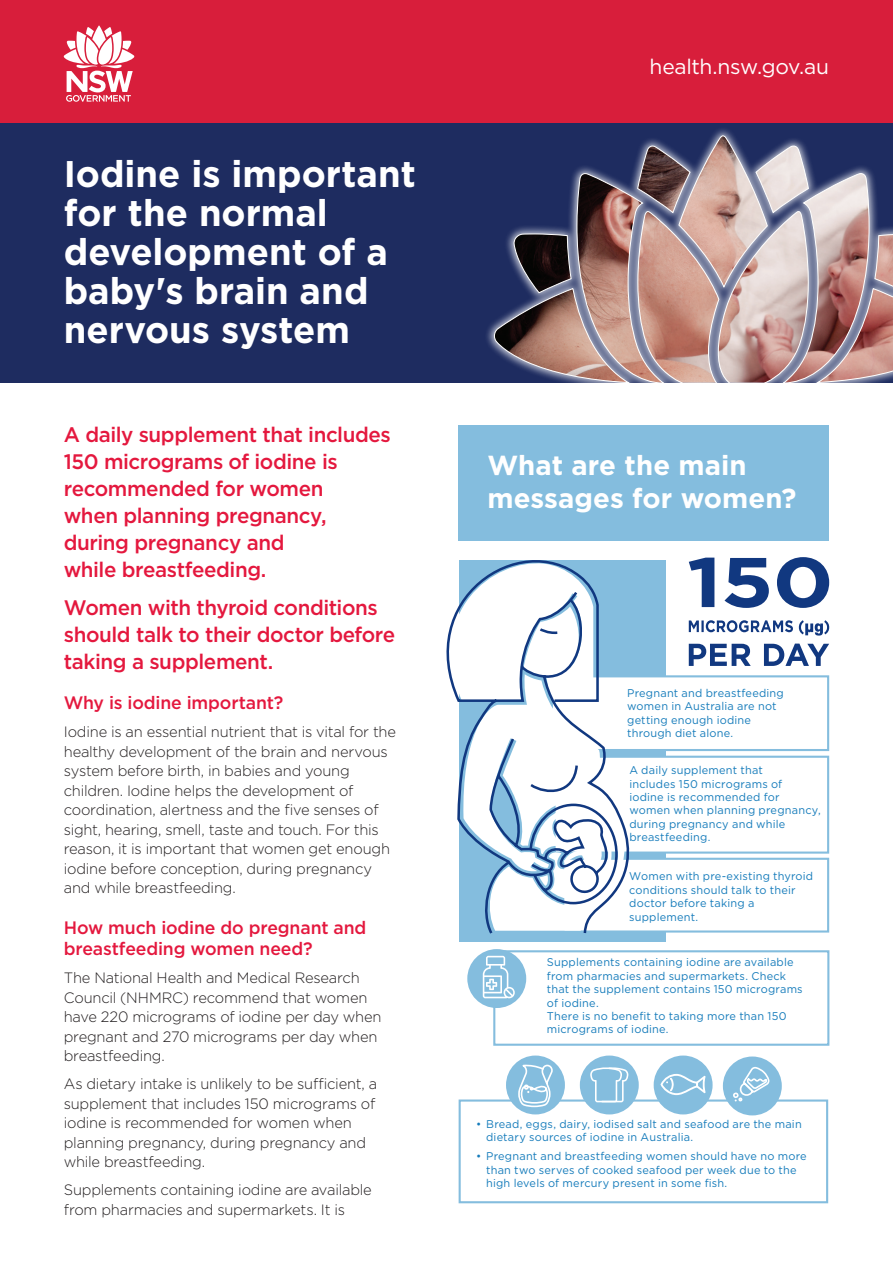
<style>
.page{position:relative;width:893px;height:1263px;background:#fff}
.page>*{position:absolute;margin:0;border:0;box-sizing:border-box;transform-origin:0 0}
.t1{font:700 37.05px/39px "Gotham";color:#fff}
.t2{font:700 27.6px/33px "Gotham";color:#fff}
.t3{font:500 21px/27px "Gotham";letter-spacing:-.02em;color:#e4183e}
.t4{font:21px "Gotham";letter-spacing:-.015em;color:#fff}
.t5{font:500 18px/21.5px "Gotham";letter-spacing:-.01em;color:#e4183e}
.t6{font:300 15px/19.5px "Gotham";letter-spacing:-.015em;color:#231f20}
.t7{font:11.25px/13.5px "Gotham";letter-spacing:.02em;color:#167cbb}
</style>
<div class="page">
<div style="left:0;top:0;width:893px;height:131px;background:#d81e3b"></div>
<svg style="left:64px;top:26px;width:70px;height:76px"></svg>
<div style="left:0;top:123px;width:893px;height:259px;background:#1e2c60"></div>
<svg style="left:494px;top:135px;width:399px;height:247px"></svg>
<div style="left:459px;top:425px;width:370px;height:115px;background:#84bdde"></div>
<div style="left:493px;top:950px;width:336px;height:96px;background:#fff;border:2px solid #84bdde"></div>
<div style="left:459px;top:1099px;width:369px;height:104px;background:#fff;border:2px solid #84bdde"></div>
<div style="left:459px;top:560px;width:206px;height:381px;background:#84bdde"></div>
<div style="left:506px;top:1055px;width:59px;height:59px;background:#84bdde;border-radius:50%"></div>
<svg style="left:517px;top:1059px;width:37px;height:49px"></svg>
<div style="left:723px;top:1056px;width:59px;height:59px;background:#84bdde;border-radius:50%"></div>
<svg style="left:733px;top:1066px;width:37px;height:36px"></svg>
<div style="left:654px;top:1055px;width:59px;height:59px;background:#84bdde;border-radius:50%"></div>
<svg style="left:660px;top:1074px;width:46px;height:21px"></svg>
<div style="left:580px;top:1055px;width:59px;height:59px;background:#84bdde;border-radius:50%"></div>
<svg style="left:590px;top:1067px;width:38px;height:35px"></svg>
<svg style="left:689px;top:557px;width:140px;height:51px"></svg>
<svg style="left:689px;top:644px;width:140px;height:22px"></svg>
<div style="left:551px;top:675px;width:278px;height:76px;background:#fff;border:2px solid #84bdde"></div>
<div style="left:562px;top:858px;width:267px;height:74px;background:#fff;border:2px solid #84bdde"></div>
<div style="left:553px;top:756px;width:276px;height:98px;background:#fff;border:2px solid #84bdde"></div>
<div style="left:467px;top:949px;width:59px;height:59px;background:#84bdde;border-radius:50%"></div>
<svg style="left:483px;top:996px;width:31px;height:2px"></svg>
<svg style="left:689px;top:620px;width:140px;height:16px"></svg>
<svg style="left:446px;top:529px;width:189px;height:467px"></svg>
<div style="left:531px;top:742px;width:39px;height:38px;background:#fff;border-radius:50%"></div>
<h1 class="t1" style="left:64px;top:154px;width:353px">Iodine is important for the normal development of a baby's brain and nervous system</h1>
<h3 class="t3" style="left:64px;top:421px;width:329px">A daily supplement that includes<br>150 micrograms of iodine is recommended for women<br>when planning pregnancy, during pregnancy and<br>while breastfeeding.</h3>
<h3 class="t3" style="left:64px;top:593px;width:333px">Women with thyroid conditions should talk to their doctor before taking a supplement.</h3>
<p class="t5" style="left:64px;top:692px;width:221px">Why is iodine important?</p>
<p class="t6" style="left:64px;top:722px;width:334px">Iodine is an essential nutrient that is vital for the healthy development of the brain and nervous system before birth, in babies and young children. Iodine helps the development of coordination, alertness and the five senses of sight, hearing, smell, taste and touch. For this reason, it is important that women get enough iodine before conception, during pregnancy and while breastfeeding.</p>
<p class="t5" style="left:64px;top:916px;width:304px">How much iodine do pregnant and breastfeeding women need?</p>
<p class="t6" style="left:64px;top:968px;width:319px">The National Health and Medical Research Council (NHMRC) recommend that women have 220 micrograms of iodine per day when pregnant and 270 micrograms per day when breastfeeding.</p>
<p class="t6" style="left:64px;top:1074px;width:315px">As dietary intake is unlikely to be sufficient, a supplement that includes 150 micrograms of iodine is recommended for women when planning pregnancy, during pregnancy and while breastfeeding.</p>
<p class="t6" style="left:64px;top:1180px;width:310px">Supplements containing iodine are available from pharmacies and supermarkets. It is</p>
<h3 class="t4" style="left:650px;top:53px;width:181px">health.nsw.gov.au</h3>
<h2 class="t2" style="left:487px;top:449px;width:311px">What are the main messages for women?</h2>
<p class="t7" style="left:627px;top:686px;width:158px">Pregnant and breastfeeding women in Australia are not getting enough iodine through diet alone.</p>
<p class="t7" style="left:629px;top:763px;width:193px">A daily supplement that<br>includes 150 micrograms of<br>iodine is recommended for women when planning pregnancy, during pregnancy and while breastfeeding.</p>
<p class="t7" style="left:629px;top:869px;width:186px">Women with pre-existing thyroid conditions should talk to their doctor before taking a supplement.</p>
<p class="t7" style="left:547px;top:955px;width:257px">Supplements containing iodine are available from pharmacies and supermarkets. Check that the supplement contains 150 micrograms of iodine.<br>There is no benefit to taking more than 150 micrograms of iodine.</p>
<p class="t7" style="left:486px;top:1116px;width:317px;text-indent:-10px">• Bread, eggs, dairy, iodised salt and seafood are the main dietary sources of iodine in Australia.</p>
<p class="t7" style="left:486px;top:1149px;width:322px;text-indent:-10px">• Pregnant and breastfeeding women should have no more than two serves of cooked seafood per week due to the high levels of mercury present in some fish.</p>
</div>
